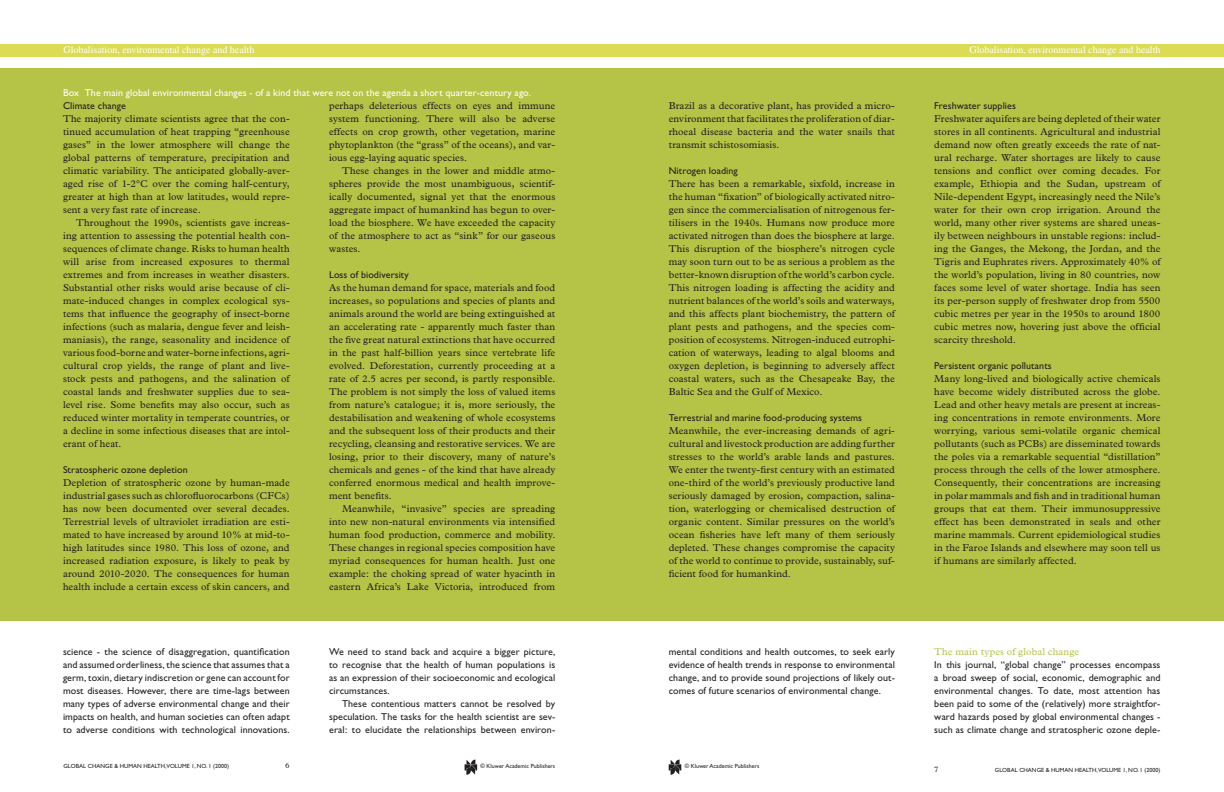
<style>
.page{position:relative;width:1224px;height:792px;background:#fff}
.page>*{position:absolute;margin:0;border:0;box-sizing:border-box;transform-origin:0 0}
.t1{font:10px/13px "Plantin";letter-spacing:.01em;color:#231f20;text-align:justify}
.t2{font:10px/13px "Gill Sans";letter-spacing:.01em;color:#231f20;text-align:justify}
.t3{font:10px "Gill Sans";letter-spacing:.01em;color:#fff}
.t4{font:10px "Times";color:#fff}
.t5{font:10px "Plantin";letter-spacing:.015em;color:#b5c346}
.t6{font:8px "Plantin";color:#231f20}
.t7{font:6px "Gill Sans";color:#231f20}
</style>
<div class="page">
<div style="left:0;top:44px;width:612px;height:12px;background:#dcdc54"></div>
<svg style="left:465px;top:759px;width:12px;height:16px"></svg>
<div style="left:612px;top:44px;width:612px;height:12px;background:#dcdc54"></div>
<svg style="left:669px;top:759px;width:12px;height:16px"></svg>
<div style="left:612px;top:68px;width:612px;height:553px;background:#b5c346"></div>
<div style="left:0;top:68px;width:612px;height:553px;background:#b5c346"></div>
<p class="t4" style="left:63px;top:44px;width:192px">Globalisation, environmental change and health</p>
<p class="t3" style="left:63px;top:86px;width:469px">Box The main global environmental changes - of a kind that were not on the agenda a short quarter-century ago.</p>
<p class="t2" style="left:63px;top:99px;width:64px">Climate change</p>
<p class="t1" style="left:63px;top:112px;width:228px">The majority climate scientists agree that the con&shy;tinued accumulation of heat trapping “greenhouse gases” in the lower atmosphere will change the global patterns of temperature, precipitation and climatic variability. The anticipated globally-aver&shy;aged rise of 1-2°C over the coming half-century, greater at high than at low latitudes, would repre&shy;sent a very fast rate of increase.</p>
<p class="t1" style="left:63px;top:216px;width:228px;text-indent:13px">Throughout the 1990s, scientists gave increas&shy;ing attention to assessing the potential health con&shy;sequences of climate change. Risks to human health will arise from increased exposures to thermal extremes and from increases in weather disasters.<br>Substantial other risks would arise because of cli&shy;mate-induced changes in complex ecological sys&shy;tems that influence the geography of insect-borne infections (such as malaria, dengue fever and leish&shy;maniasis), the range, seasonality and incidence of various food-borne and water-borne infections, agri&shy;cultural crop yields, the range of plant and live&shy;stock pests and pathogens, and the salination of coastal lands and freshwater supplies due to sea&shy;level rise. Some benefits may also occur, such as reduced winter mortality in temperate countries, or a decline in some infectious diseases that are intol&shy;erant of heat.</p>
<p class="t2" style="left:63px;top:463px;width:126px">Stratospheric ozone depletion</p>
<p class="t1" style="left:63px;top:476px;width:228px">Depletion of stratospheric ozone by human-made industrial gases such as chlorofluorocarbons (CFCs) has now been documented over several decades.<br>Terrestrial levels of ultraviolet irradiation are esti&shy;mated to have increased by around 10% at mid-to&shy;high latitudes since 1980. This loss of ozone, and increased radiation exposure, is likely to peak by around 2010-2020. The consequences for human health include a certain excess of skin cancers, and</p>
<p class="t1" style="left:329px;top:99px;width:228px">perhaps deleterious effects on eyes and immune system functioning. There will also be adverse effects on crop growth, other vegetation, marine phytoplankton (the “grass” of the oceans), and var&shy;ious egg-laying aquatic species.</p>
<p class="t1" style="left:329px;top:164px;width:228px;text-indent:13px">These changes in the lower and middle atmo&shy;spheres provide the most unambiguous, scientif&shy;ically documented, signal yet that the enormous aggregate impact of humankind has begun to over&shy;load the biosphere. We have exceeded the capacity of the atmosphere to act as “sink” for our gaseous wastes.</p>
<p class="t2" style="left:329px;top:268px;width:81px">Loss of biodiversity</p>
<p class="t1" style="left:329px;top:281px;width:228px">As the human demand for space, materials and food increases, so populations and species of plants and animals around the world are being extinguished at an accelerating rate - apparently much faster than the five great natural extinctions that have occurred in the past half-billion years since vertebrate life evolved. Deforestation, currently proceeding at a rate of 2.5 acres per second, is partly responsible.<br>The problem is not simply the loss of valued items from nature’s catalogue; it is, more seriously, the destabilisation and weakening of whole ecosystems and the subsequent loss of their products and their recycling, cleansing and restorative services. We are losing, prior to their discovery, many of nature’s chemicals and genes - of the kind that have already conferred enormous medical and health improve&shy;ment benefits.</p>
<p class="t1" style="left:329px;top:502px;width:228px;text-indent:13px">Meanwhile, “invasive” species are spreading into new non-natural environments via intensified human food production, commerce and mobility.<br>These changes in regional species composition have myriad consequences for human health. Just one example: the choking spread of water hyacinth in eastern Africa’s Lake Victoria, introduced from</p>
<p class="t2" style="left:63px;top:645px;width:228px">science - the science of disaggregation, quantification and assumed orderliness, the science that assumes that a germ, toxin, dietary indiscretion or gene can account for most diseases. However, there are time-lags between many types of adverse environmental change and their impacts on health, and human societies can often adapt to adverse conditions with technological innovations.</p>
<p class="t2" style="left:329px;top:645px;width:228px">We need to stand back and acquire a bigger picture, to recognise that the health of human populations is as an expression of their socioeconomic and ecological circumstances.</p>
<p class="t2" style="left:329px;top:697px;width:228px;text-indent:13px">These contentious matters cannot be resolved by speculation. The tasks for the health scientist are sev&shy;eral: to elucidate the relationships between environ-</p>
<p class="t7" style="left:63px;top:763px;width:167px">GLOBAL CHANGE &amp; HUMAN HEALTH, VOLUME 1, NO. 1 (2000)</p>
<p class="t6" style="left:285px;top:761px;width:6px">6</p>
<p class="t7" style="left:481px;top:763px;width:76px">© Kluwer Academic Publishers</p>
<p class="t1" style="left:669px;top:99px;width:228px">Brazil as a decorative plant, has provided a micro&shy;environment that facilitates the proliferation of diar&shy;rhoeal disease bacteria and the water snails that transmit schistosomiasis.</p>
<p class="t2" style="left:669px;top:164px;width:71px">Nitrogen loading</p>
<p class="t1" style="left:669px;top:177px;width:228px">There has been a remarkable, sixfold, increase in the human “fixation” of biologically activated nitro&shy;gen since the commercialisation of nitrogenous fer&shy;tilisers in the 1940s. Humans now produce more activated nitrogen than does the biosphere at large.<br>This disruption of the biosphere’s nitrogen cycle may soon turn out to be as serious a problem as the better-known disruption of the world’s carbon cycle.<br>This nitrogen loading is affecting the acidity and nutrient balances of the world’s soils and waterways, and this affects plant biochemistry, the pattern of plant pests and pathogens, and the species com&shy;position of ecosystems. Nitrogen-induced eutrophi&shy;cation of waterways, leading to algal blooms and oxygen depletion, is beginning to adversely affect coastal waters, such as the Chesapeake Bay, the Baltic Sea and the Gulf of Mexico.</p>
<p class="t2" style="left:669px;top:411px;width:195px">Terrestrial and marine food-producing systems</p>
<p class="t1" style="left:669px;top:424px;width:228px">Meanwhile, the ever-increasing demands of agri&shy;cultural and livestock production are adding further stresses to the world’s arable lands and pastures.<br>We enter the twenty-first century with an estimated one-third of the world’s previously productive land seriously damaged by erosion, compaction, salina&shy;tion, waterlogging or chemicalised destruction of organic content. Similar pressures on the world’s ocean fisheries have left many of them seriously depleted. These changes compromise the capacity of the world to continue to provide, sustainably, suf&shy;ficient food for humankind.</p>
<p class="t4" style="left:970px;top:44px;width:192px">Globalisation, environmental change and health</p>
<p class="t2" style="left:934px;top:99px;width:83px">Freshwater supplies</p>
<p class="t1" style="left:934px;top:112px;width:228px">Freshwater aquifers are being depleted of their water stores in all continents. Agricultural and industrial demand now often greatly exceeds the rate of nat&shy;ural recharge. Water shortages are likely to cause tensions and conflict over coming decades. For example, Ethiopia and the Sudan, upstream of Nile-dependent Egypt, increasingly need the Nile’s water for their own crop irrigation. Around the world, many other river systems are shared uneas&shy;ily between neighbours in unstable regions: includ&shy;ing the Ganges, the Mekong, the Jordan, and the Tigris and Euphrates rivers. Approximately 40% of the world’s population, living in 80 countries, now faces some level of water shortage. India has seen its per-person supply of freshwater drop from 5500 cubic metres per year in the 1950s to around 1800 cubic metres now, hovering just above the official scarcity threshold.</p>
<p class="t2" style="left:934px;top:359px;width:119px">Persistent organic pollutants</p>
<p class="t1" style="left:934px;top:372px;width:228px">Many long-lived and biologically active chemicals have become widely distributed across the globe.<br>Lead and other heavy metals are present at increas&shy;ing concentrations in remote environments. More worrying, various semi-volatile organic chemical pollutants (such as PCBs) are disseminated towards the poles via a remarkable sequential “distillation” process through the cells of the lower atmosphere.<br>Consequently, their concentrations are increasing in polar mammals and fish and in traditional human groups that eat them. Their immunosuppressive effect has been demonstrated in seals and other marine mammals. Current epidemiological studies in the Faroe Islands and elsewhere may soon tell us if humans are similarly affected.</p>
<p class="t2" style="left:669px;top:645px;width:228px">mental conditions and health outcomes, to seek early evidence of health trends in response to environmental change, and to provide sound projections of likely out&shy;comes of future scenarios of environmental change.</p>
<p class="t5" style="left:934px;top:645px;width:146px">The main types of global change</p>
<p class="t2" style="left:934px;top:658px;width:228px">In this journal, “global change” processes encompass a broad sweep of social, economic, demographic and environmental changes. To date, most attention has been paid to some of the (relatively) more straightfor&shy;ward hazards posed by global environmental changes - such as climate change and stratospheric ozone deple-</p>
<p class="t7" style="left:685px;top:763px;width:76px">© Kluwer Academic Publishers</p>
<p class="t6" style="left:934px;top:764px;width:6px">7</p>
<p class="t7" style="left:995px;top:766px;width:167px">GLOBAL CHANGE &amp; HUMAN HEALTH, VOLUME 1, NO. 1 (2000)</p>
</div>
